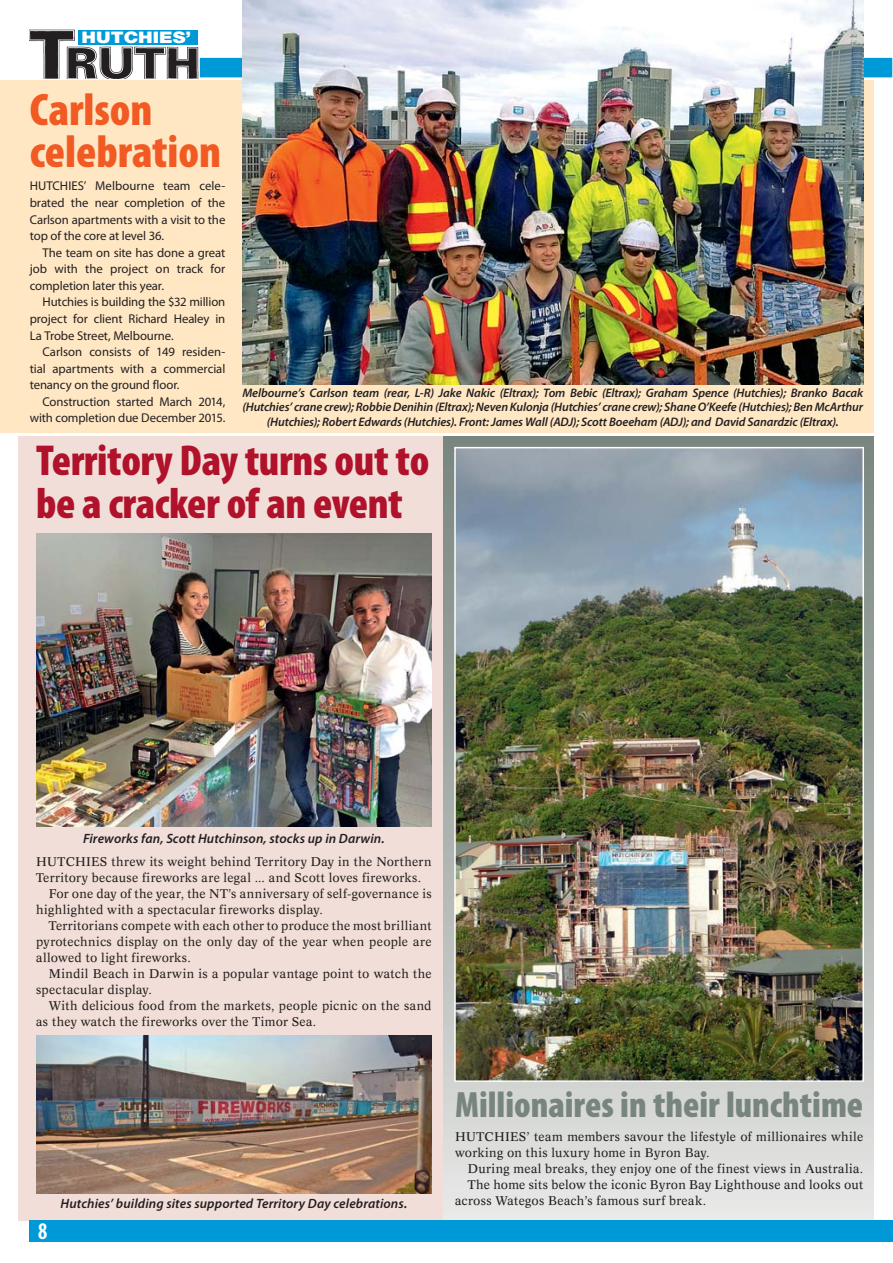
<style>
.page{position:relative;width:893px;height:1263px;background:#fff}
.page>*{position:absolute;margin:0;border:0;box-sizing:border-box;transform-origin:0 0}
.t1{font:900 condensed 45.75px/42px "Myriad Pro";color:#f15a22}
.t2{font:900 condensed 43.5px/43.5px "Myriad Pro";letter-spacing:-.01em;color:#b0122b}
.t3{font:900 condensed 36.75px "Myriad Pro";color:#78857e}
.t4{font:700 condensed 24px "Myriad Pro";color:#fff;scale:.9 1}
.t5{font:900 15.9px "Helvetica Neue";color:#fff;scale:1.2 1}
.t6{font:italic 600 13.5px "Myriad Pro";letter-spacing:.01em;color:#231f20}
.t7{font:12.75px/16.6px "Myriad Pro";letter-spacing:-.005em;color:#231f20;text-align:justify}
.t8{font:12.3px/16px "Concorde";letter-spacing:.025em;color:#231f20}
.t9{font:italic 600 12.3px/14.9px "Myriad Pro";letter-spacing:-.01em;color:#231f20;text-align:center}
</style>
<div class="page">
<div style="left:19px;top:436px;width:425px;height:784px;background:#f2ded8"></div>
<div style="left:444px;top:436px;width:429px;height:784px;background:linear-gradient(to bottom,#76827c,#e5e5e4)"></div>
<div style="left:0;top:80px;width:873px;height:353px;background:#ffe7c4"></div>
<div style="left:30px;top:1220px;width:863px;height:22px;background:#0099d8"></div>
<div style="left:31px;top:58px;width:861px;height:19px;background:#0099d8"></div>
<img style="left:30px;top:30px;width:168px;height:49px">
<div style="left:79px;top:30px;width:119px;height:14px;background:#0099d8"></div>
<img style="left:242px;top:0;width:621px;height:385px">
<img style="left:36px;top:534px;width:396px;height:293px">
<img style="left:36px;top:1036px;width:396px;height:157px">
<img style="left:454px;top:447px;width:410px;height:635px">
<p class="t5" style="left:82px;top:31px;width:93px">HUTCHIES’</p>
<h1 class="t1" style="left:30px;top:93px;width:193px">Carlson celebration</h1>
<p class="t7" style="left:30px;top:179px;width:197px">HUTCHIES’ Melbourne team cele&shy;brated the near completion of the Carlson apartments with a visit to the top of the core at level 36.</p>
<p class="t7" style="left:30px;top:245px;width:197px;text-indent:13px">The team on site has done a great job with the project on track for completion later this year.</p>
<p class="t7" style="left:30px;top:295px;width:197px;text-indent:13px">Hutchies is building the $32 million project for client Richard Healey in La Trobe Street, Melbourne.</p>
<p class="t7" style="left:30px;top:345px;width:197px;text-indent:13px">Carlson consists of 149 residen&shy;tial apartments with a commercial tenancy on the ground floor.</p>
<p class="t7" style="left:30px;top:395px;width:197px;text-align:right">Construction started March 2014, with completion due December 2015.</p>
<p class="t9" style="left:242px;top:386px;width:622px">Melbourne’s Carlson team (rear, L-R) Jake Nakic (Eltrax); Tom Bebic (Eltrax); Graham Spence (Hutchies); Branko Bacak (Hutchies’ crane crew); Robbie Denihin (Eltrax); Neven Kulonja (Hutchies’ crane crew); Shane O’Keefe (Hutchies); Ben McArthur (Hutchies); Robert Edwards (Hutchies). Front: James Wall (ADJ); Scott Boeeham (ADJ); and David Sanardzic (Eltrax).</p>
<h2 class="t2" style="left:36px;top:443px;width:395px">Territory Day turns out to be a cracker of an event</h2>
<p class="t6" style="left:83px;top:833px;width:303px">Fireworks fan, Scott Hutchinson, stocks up in Darwin.</p>
<p class="t8" style="left:36px;top:854px;width:397px">HUTCHIES threw its weight behind Territory Day in the Northern</p>
<p class="t8" style="left:36px;top:870px;width:386px">Territory because fireworks are legal ... and Scott loves fireworks.</p>
<p class="t8" style="left:49px;top:886px;width:384px">For one day of the year, the NT’s anniversary of self-governance is</p>
<p class="t8" style="left:36px;top:903px;width:288px">highlighted with a spectacular fireworks display.</p>
<p class="t8" style="left:49px;top:919px;width:384px">Territorians compete with each other to produce the most brilliant</p>
<p class="t8" style="left:36px;top:935px;width:397px">pyrotechnics display on the only day of the year when people are</p>
<p class="t8" style="left:36px;top:951px;width:156px">allowed to light fireworks.</p>
<p class="t8" style="left:49px;top:967px;width:384px">Mindil Beach in Darwin is a popular vantage point to watch the</p>
<p class="t8" style="left:36px;top:983px;width:117px">spectacular display.</p>
<p class="t8" style="left:49px;top:999px;width:384px">With delicious food from the markets, people picnic on the sand</p>
<p class="t8" style="left:36px;top:1015px;width:282px">as they watch the fireworks over the Timor Sea.</p>
<h3 class="t4" style="left:38px;top:1222px;width:12px">8</h3>
<p class="t6" style="left:61px;top:1198px;width:348px">Hutchies’ building sites supported Territory Day celebrations.</p>
<h3 class="t3" style="left:455px;top:1091px;width:410px">Millionaires in their lunchtime</h3>
<p class="t8" style="left:455px;top:1129px;width:410px">HUTCHIES’ team members savour the lifestyle of millionaires while working on this luxury home in Byron Bay.</p>
<p class="t8" style="left:468px;top:1161px;width:397px">During meal breaks, they enjoy one of the finest views in Australia.</p>
<p class="t8" style="left:468px;top:1177px;width:397px">The home sits below the iconic Byron Bay Lighthouse and looks out</p>
<p class="t8" style="left:455px;top:1194px;width:253px">across Wategos Beach’s famous surf break.</p>
</div>
